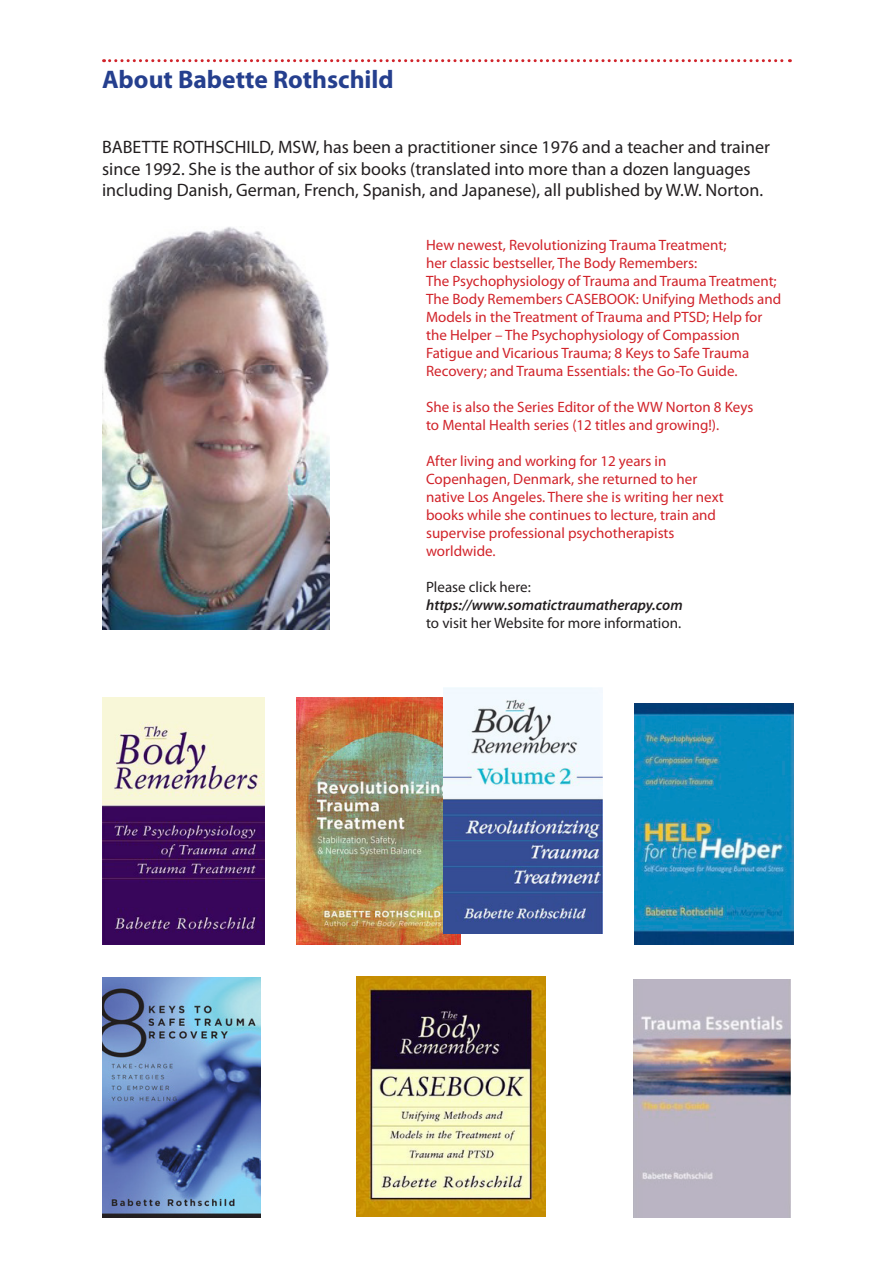
<style>
.page{position:relative;width:893px;height:1263px;background:#fff}
.page>*{position:absolute;margin:0;border:0;box-sizing:border-box;transform-origin:0 0}
.t1{font:700 25.5px "Myriad Pro";color:#253f8e}
.t2{font:18px/21.6px "Myriad Pro";color:#231f20}
.t3{font:15px/18px "Myriad Pro";color:#d1232a}
.t4{font:15px "Myriad Pro";color:#231f20}
.t5{font:italic 600 15px "Myriad Pro";color:#231f20}
</style>
<div class="page">
<img style="left:102px;top:227px;width:227px;height:402px">
<svg style="left:104px;top:59px;width:686px;height:3px"></svg>
<img style="left:635px;top:703px;width:158px;height:241px">
<img style="left:103px;top:698px;width:162px;height:246px">
<img style="left:296px;top:698px;width:164px;height:246px">
<img style="left:444px;top:687px;width:159px;height:246px">
<img style="left:633px;top:980px;width:158px;height:237px">
<img style="left:356px;top:976px;width:189px;height:241px">
<img style="left:102px;top:977px;width:158px;height:240px">
<p class="t1" style="left:102px;top:63px;width:293px">About Babette Rothschild</p>
<p class="t2" style="left:102px;top:136px;width:669px">BABETTE ROTHSCHILD, MSW, has been a practitioner since 1976 and a teacher and trainer since 1992. She is the author of six books (translated into more than a dozen languages</p>
<p class="t2" style="left:102px;top:179px;width:662px">including Danish, German, French, Spanish, and Japanese), all published by W.W. Norton.</p>
<p class="t3" style="left:426px;top:236px;width:302px">Hew newest, Revolutionizing Trauma Treatment;</p>
<p class="t3" style="left:426px;top:254px;width:273px">her classic bestseller, The Body Remembers:</p>
<p class="t3" style="left:426px;top:272px;width:357px">The Psychophysiology of Trauma and Trauma Treatment; The Body Remembers CASEBOOK: Unifying Methods and Models in the Treatment of Trauma and PTSD; Help for the Helper – The Psychophysiology of Compassion</p>
<p class="t3" style="left:426px;top:344px;width:325px">Fatigue and Vicarious Trauma; 8 Keys to Safe Trauma</p>
<p class="t3" style="left:426px;top:362px;width:313px">Recovery; and Trauma Essentials: the Go-To Guide.</p>
<p class="t3" style="left:426px;top:398px;width:329px">She is also the Series Editor of the WW Norton 8 Keys</p>
<p class="t3" style="left:426px;top:416px;width:295px">to Mental Health series (12 titles and growing!).</p>
<p class="t3" style="left:426px;top:452px;width:242px">After living and working for 12 years in</p>
<p class="t3" style="left:426px;top:470px;width:273px">Copenhagen, Denmark, she returned to her</p>
<p class="t3" style="left:426px;top:488px;width:299px">native Los Angeles. There she is writing her next</p>
<p class="t3" style="left:426px;top:506px;width:291px">books while she continues to lecture, train and</p>
<p class="t3" style="left:426px;top:524px;width:250px">supervise professional psychotherapists</p>
<p class="t3" style="left:426px;top:542px;width:71px">worldwide.</p>
<p class="t4" style="left:426px;top:578px;width:106px">Please click here:</p>
<p class="t5" style="left:426px;top:596px;width:258px">https://www.somatictraumatherapy.com</p>
<p class="t4" style="left:426px;top:614px;width:257px">to visit her Website for more information.</p>
</div>
